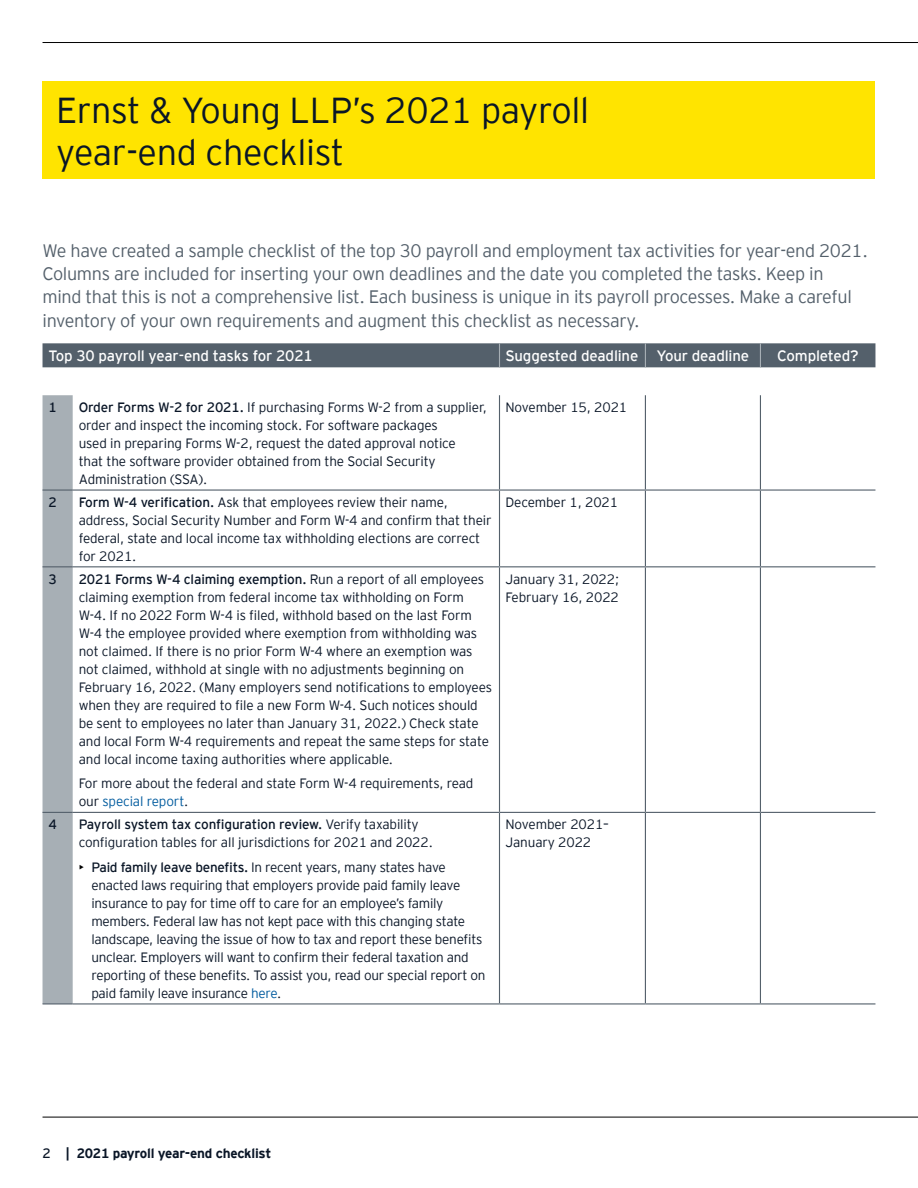
<style>
.page{position:relative;width:918px;height:1188px;background:#fff}
.page>*{position:absolute;margin:0;border:0;box-sizing:border-box;transform-origin:0 0}
.t1{font:300 36px/42px "EY Interstate";letter-spacing:-.01em;color:#0a1627}
.t2{font:300 18px/23.4px "EY Interstate";letter-spacing:-.02em;color:#54606b}
.t3{font:15px "EY Interstate";letter-spacing:-.01em;color:#fff}
.t4{font:300 13.5px/18px "EY Interstate";letter-spacing:-.01em;color:#0a1627}
.t5{font:700 13.5px "EY Interstate";letter-spacing:-.02em;color:#0a1627}
.t6{font:13.5px "EY Interstate";color:#0a1627}
.s1{font-weight:400}
.s2{color:#005b9e}
.s3{color:#000}
</style>
<div class="page">
<hr style="left:43px;top:42px;width:875px;height:1px;background:#000">
<hr style="left:43px;top:1117px;width:875px;height:1px;background:#000">
<div style="left:43px;top:343px;width:832px;height:24px;background:#54606b"></div>
<div style="left:43px;top:395px;width:30px;height:608px;background:#a7afb5"></div>
<hr style="left:499px;top:395px;width:1px;height:94px;background:#54606b">
<hr style="left:645px;top:395px;width:1px;height:94px;background:#54606b">
<hr style="left:760px;top:395px;width:1px;height:94px;background:#54606b">
<hr style="left:500px;top:489px;width:145px;height:2px;background:#54606b">
<hr style="left:499px;top:491px;width:1px;height:75px;background:#54606b">
<hr style="left:645px;top:489px;width:115px;height:2px;background:#54606b">
<hr style="left:645px;top:491px;width:1px;height:75px;background:#54606b">
<hr style="left:760px;top:489px;width:115px;height:2px;background:#54606b">
<hr style="left:760px;top:491px;width:1px;height:75px;background:#54606b">
<hr style="left:500px;top:566px;width:145px;height:1px;background:#54606b">
<hr style="left:499px;top:567px;width:1px;height:245px;background:#54606b">
<hr style="left:645px;top:566px;width:115px;height:1px;background:#54606b">
<hr style="left:645px;top:567px;width:1px;height:245px;background:#54606b">
<hr style="left:760px;top:566px;width:115px;height:1px;background:#54606b">
<hr style="left:760px;top:567px;width:1px;height:245px;background:#54606b">
<hr style="left:500px;top:812px;width:145px;height:1px;background:#54606b">
<hr style="left:499px;top:813px;width:1px;height:190px;background:#54606b">
<hr style="left:645px;top:812px;width:115px;height:1px;background:#54606b">
<hr style="left:645px;top:813px;width:1px;height:190px;background:#54606b">
<hr style="left:760px;top:812px;width:115px;height:1px;background:#54606b">
<hr style="left:760px;top:813px;width:1px;height:190px;background:#54606b">
<hr style="left:73px;top:1003px;width:427px;height:2px;background:#54606b">
<hr style="left:500px;top:1003px;width:145px;height:2px;background:#54606b">
<hr style="left:645px;top:1003px;width:115px;height:2px;background:#54606b">
<hr style="left:760px;top:1003px;width:115px;height:2px;background:#54606b">
<hr style="left:43px;top:489px;width:30px;height:2px;background:#54606b">
<hr style="left:73px;top:489px;width:427px;height:2px;background:#54606b">
<hr style="left:43px;top:566px;width:30px;height:1px;background:#54606b">
<hr style="left:73px;top:566px;width:427px;height:1px;background:#54606b">
<hr style="left:43px;top:812px;width:30px;height:1px;background:#54606b">
<hr style="left:73px;top:812px;width:427px;height:1px;background:#54606b">
<hr style="left:43px;top:1003px;width:30px;height:2px;background:#54606b">
<div style="left:43px;top:81px;width:832px;height:98px;background:#ffe400"></div>
<h1 class="t1" style="left:56px;top:87px;width:535px">Ernst &amp; Young LLP’s 2021 payroll year-end checklist</h1>
<p class="t2" style="left:43px;top:238px;width:827px">We have created a sample checklist of the top 30 payroll and employment tax activities for year-end 2021.<br>Columns are included for inserting your own deadlines and the date you completed the tasks. Keep in<br>mind that this is not a comprehensive list. Each business is unique in its payroll processes. Make a careful inventory of your own requirements and augment this checklist as necessary.</p>
<p class="t3" style="left:49px;top:345px;width:266px">Top 30 payroll year-end tasks for 2021</p>
<p class="t3" style="left:505px;top:345px;width:245px">Suggested deadline Your deadline</p>
<p class="t3" style="left:777px;top:345px;width:83px">Completed?</p>
<p class="t6" style="left:49px;top:398px;width:10px">1</p>
<p class="t4" style="left:79px;top:397px;width:410px"><span class="s1">Order Forms W-2 for 2021.</span> If purchasing Forms W-2 from a supplier, order and inspect the incoming stock. For software packages<br>used in preparing Forms W-2, request the dated approval notice<br>that the software provider obtained from the Social Security Administration (SSA).</p>
<p class="t4" style="left:505px;top:397px;width:123px">November 15, 2021</p>
<p class="t6" style="left:49px;top:492px;width:10px">2</p>
<p class="t4" style="left:79px;top:492px;width:414px"><span class="s1">Form W-4 verification.</span> Ask that employees review their name, address, Social Security Number and Form W-4 and confirm that their federal, state and local income tax withholding elections are correct for 2021.</p>
<p class="t4" style="left:505px;top:492px;width:114px">December 1, 2021</p>
<p class="t6" style="left:49px;top:569px;width:10px">3</p>
<p class="t4" style="left:79px;top:569px;width:415px"><span class="s1">2021 Forms W-4 claiming exemption.</span> Run a report of all employees claiming exemption from federal income tax withholding on Form W-4. If no 2022 Form W-4 is filed, withhold based on the last Form W-4 the employee provided where exemption from withholding was not claimed. If there is no prior Form W-4 where an exemption was not claimed, withhold at single with no adjustments beginning on February 16, 2022. (Many employers send notifications to employees when they are required to file a new Form W-4. Such notices should be sent to employees no later than January 31, 2022.) Check state and local Form W-4 requirements and repeat the same steps for state and local income taxing authorities where applicable.</p>
<p class="t4" style="left:79px;top:774px;width:396px">For more about the federal and state Form W-4 requirements, read our <span class="s2">special report</span>.</p>
<p class="t4" style="left:505px;top:569px;width:115px">January 31, 2022;<br>February 16, 2022</p>
<p class="t6" style="left:49px;top:815px;width:10px">4</p>
<p class="t4" style="left:79px;top:815px;width:356px"><span class="s1">Payroll system tax configuration review.</span> Verify taxability configuration tables for all jurisdictions for 2021 and 2022.</p>
<p class="t4" style="left:91px;top:857px;width:396px;text-indent:-13px"><span class="s3">•</span> <span class="s1">Paid family leave benefits.</span> In recent years, many states have enacted laws requiring that employers provide paid family leave insurance to pay for time off to care for an employee’s family members. Federal law has not kept pace with this changing state landscape, leaving the issue of how to tax and report these benefits unclear. Employers will want to confirm their federal taxation and reporting of these benefits. To assist you, read our special report on paid family leave insurance <span class="s2">here</span>.</p>
<p class="t4" style="left:505px;top:814px;width:105px">November 2021–<br>January 2022</p>
<p class="t5" style="left:43px;top:1144px;width:230px"><span class="s1">2</span> | 2021 payroll year‑end checklist</p>
</div>
